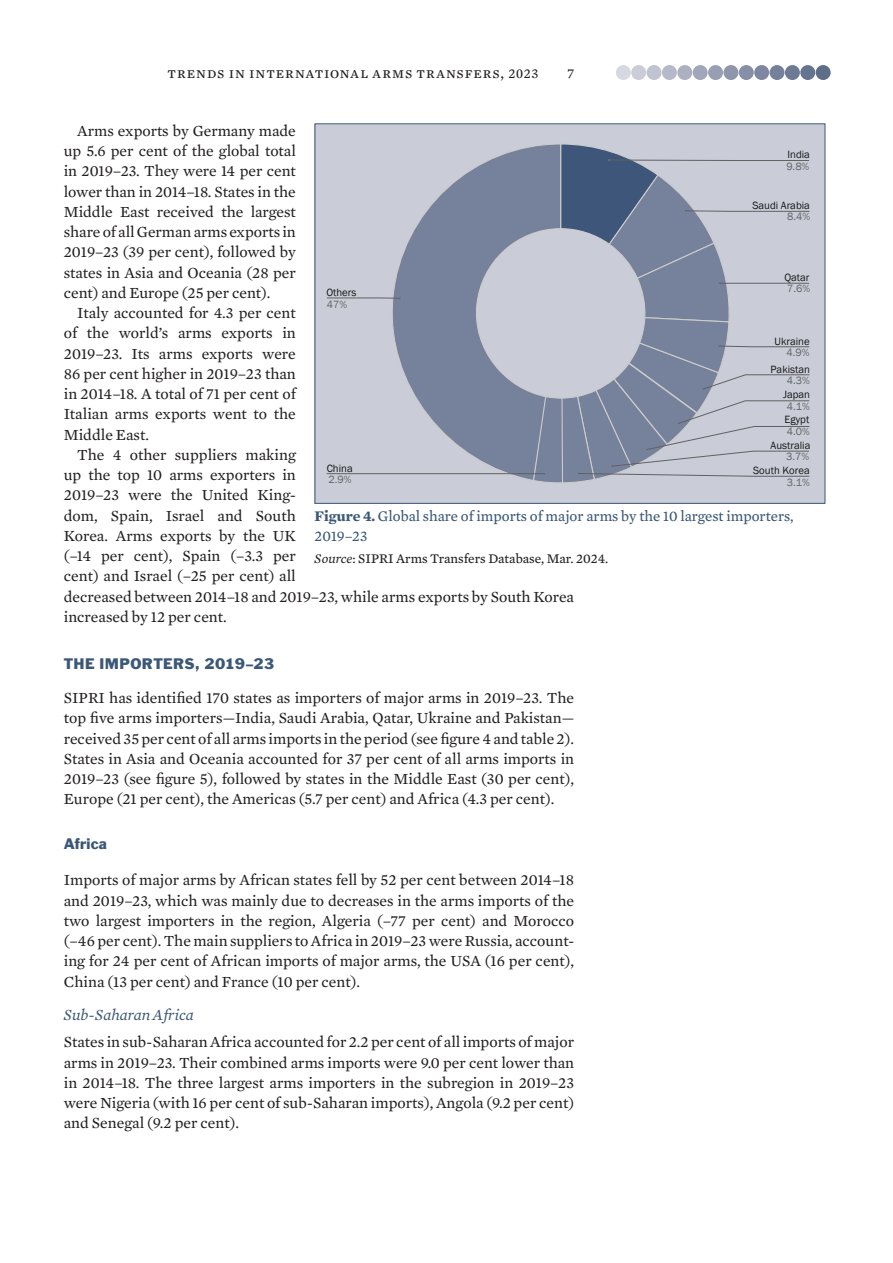
<style>
.page{position:relative;width:893px;height:1263px;background:#fff}
.page>*{position:absolute;margin:0;border:0;box-sizing:border-box;transform-origin:0 0}
.D_Normal_first_paragraph{font:15.75px/20.2px "Mercury Text G2";color:#231f20;text-align:justify}
.D_Normal{font:15.75px/20.2px "Mercury Text G2";letter-spacing:-.005em;color:#231f20;text-align:justify}
.D_Normal_first_paragraph-2{font:15.75px "Mercury Text G2";letter-spacing:.06em;color:#231f20}
.D_C_head__colour_and_italics{font:italic 15.75px "Mercury Text G2";color:#3c5877}
.A4_D_Figure_caption{font:15px/19.5px "Mercury Text G3";color:#3c5877}
.D_Headline_A__fact_sheets_policy_briefs_{font:14.25px "Franklin Gothic Std";letter-spacing:.025em;color:#3c5877}
.D_Headline_B__fact_sheets_policy_briefs_{font:14.25px "Franklin Gothic Std";letter-spacing:.005em;color:#3c5877}
.A4_D_Figure_table_source{font:13.5px "Mercury Text G3";color:#231f20}
.t1{font:13.5px "Mercury Text G2";color:#231f20}
.t2{font:10.8px/11.7px "Franklin Gothic";color:#181717;text-align:right}
.s1{font-size:13.5px}
.s2{color:#616563}
.s3{font-weight:700}
.s4{font-family:"Mercury Text G2";font-style:italic}
</style>
<div class="page">
<div style="left:616px;top:65px;width:15px;height:15px;background:#d6d9e1;border-radius:50%"></div>
<div style="left:631px;top:65px;width:15px;height:15px;background:#cacdd8;border-radius:50%"></div>
<div style="left:647px;top:65px;width:15px;height:15px;background:#c0c3d0;border-radius:50%"></div>
<div style="left:662px;top:65px;width:15px;height:15px;background:#b6b9c8;border-radius:50%"></div>
<div style="left:677px;top:65px;width:15px;height:15px;background:#acb0c0;border-radius:50%"></div>
<div style="left:693px;top:65px;width:15px;height:15px;background:#a1a7b9;border-radius:50%"></div>
<div style="left:708px;top:65px;width:15px;height:15px;background:#989fb3;border-radius:50%"></div>
<div style="left:723px;top:65px;width:15px;height:15px;background:#8f96ac;border-radius:50%"></div>
<div style="left:739px;top:65px;width:15px;height:15px;background:#868fa6;border-radius:50%"></div>
<div style="left:754px;top:65px;width:15px;height:15px;background:#7e879f;border-radius:50%"></div>
<div style="left:770px;top:65px;width:14px;height:15px;background:#75809a;border-radius:50%"></div>
<div style="left:785px;top:65px;width:15px;height:15px;background:#6c7a94;border-radius:50%"></div>
<div style="left:800px;top:65px;width:15px;height:15px;background:#65748f;border-radius:50%"></div>
<div style="left:816px;top:65px;width:15px;height:15px;background:#5e6e8a;border-radius:50%"></div>
<div style="left:315px;top:124px;width:510px;height:379px;background:#cacdd8"></div>
<svg style="left:385px;top:146px;width:147px;height:335px"></svg>
<svg style="left:326px;top:297px;width:76px;height:2px"></svg>
<hr style="left:327px;top:473px;width:219px;height:1px;background:#606362">
<svg style="left:532px;top:143px;width:278px;height:340px"></svg>
<p class="D_Normal_first_paragraph-2" style="left:168px;top:61px;width:373px">trends in international arms transfers, <span class="s1">2023</span></p>
<p class="t1" style="left:567px;top:63px;width:9px">7</p>
<p class="D_Normal" style="left:64px;top:120px;width:234px;text-indent:14px">Arms exports by Germany made up 5.6 per cent of the global total in 2019–23. They were 14 per cent lower than in 2014–18. States in the Middle East received the largest share of all German arms exports in 2019–23 (39 per cent), followed by states in Asia and Oceania (28 per cent) and Europe (25 per cent).</p>
<p class="D_Normal" style="left:64px;top:302px;width:235px;text-indent:14px">Italy accounted for 4.3 per cent of the world’s arms exports in 2019–23. Its arms exports were 86 per cent higher in 2019–23 than in 2014–18. A total of 71 per cent of Italian arms exports went to the Middle East.</p>
<p class="D_Normal" style="left:64px;top:444px;width:512px;text-align:left;text-indent:14px">The 4 other suppliers making<br>up the top 10 arms exporters in<br>2019–23 were the United King-<br>dom, Spain, Israel and South<br>Korea. Arms exports by the UK<br>(–14 per cent), Spain (–3.3 per<br>cent) and Israel (–25 per cent) all<br>decreased between 2014–18 and 2019–23, while arms exports by South Korea increased by 12 per cent.</p>
<p class="D_Headline_A__fact_sheets_policy_briefs_" style="left:64px;top:655px;width:212px">THE IMPORTERS, 2019–23</p>
<p class="D_Normal_first_paragraph" style="left:64px;top:687px;width:512px">SIPRI has identified 170 states as importers of major arms in 2019–23. The top five arms importers—India, Saudi Arabia, Qatar, Ukraine and Pakistan— received 35 per cent of all arms imports in the period (see figure 4 and table 2).<br>States in Asia and Oceania accounted for 37 per cent of all arms imports in 2019–23 (see figure 5), followed by states in the Middle East (30 per cent), Europe (21 per cent), the Americas (5.7 per cent) and Africa (4.3 per cent).</p>
<p class="D_Headline_B__fact_sheets_policy_briefs_" style="left:64px;top:834px;width:44px">Africa</p>
<p class="D_Normal_first_paragraph" style="left:64px;top:869px;width:512px">Imports of major arms by African states fell by 52 per cent between 2014–18 and 2019–23, which was mainly due to decreases in the arms imports of the two largest importers in the region, Algeria (–77 per cent) and Morocco (–46 per cent). The main suppliers to Africa in 2019–23 were Russia, account&shy;ing for 24 per cent of African imports of major arms, the USA (16 per cent), China (13 per cent) and France (10 per cent).</p>
<p class="D_C_head__colour_and_italics" style="left:64px;top:1004px;width:132px">Sub-Saharan Africa</p>
<p class="D_Normal_first_paragraph" style="left:64px;top:1031px;width:512px">States in sub-Saharan Africa accounted for 2.2 per cent of all imports of major arms in 2019–23. Their combined arms imports were 9.0 per cent lower than in 2014–18. The three largest arms importers in the subregion in 2019–23 were Nigeria (with 16 per cent of sub-Saharan imports), Angola (9.2 per cent) and Senegal (9.2 per cent).</p>
<p class="t2" style="left:786px;top:149px;width:25px;text-align:left">India<br><span class="s2">9.8%</span></p>
<p class="t2" style="left:752px;top:200px;width:59px">Saudi Arabia<br><span class="s2">8.4%</span></p>
<p class="t2" style="left:784px;top:271px;width:27px;text-align:left">Qatar<br><span class="s2">7.6%</span></p>
<p class="t2" style="left:326px;top:286px;width:32px;line-height:12.5px;text-align:left">Others<br><span class="s2">47%</span></p>
<p class="t2" style="left:774px;top:335px;width:37px">Ukraine<br><span class="s2">4.9%</span></p>
<p class="t2" style="left:771px;top:364px;width:41px;line-height:11.2px">Pakistan<br><span class="s2">4.3%</span></p>
<p class="t2" style="left:783px;top:388px;width:29px;line-height:12.6px;text-align:justify">Japan <span class="s2">4.1% </span>Egypt <span class="s2">4.0%</span></p>
<p class="t2" style="left:771px;top:440px;width:41px">Australia<br><span class="s2">3.7%</span></p>
<p class="t2" style="left:753px;top:464px;width:58px">South Korea<br><span class="s2">3.1%</span></p>
<p class="A4_D_Figure_caption" style="left:315px;top:506px;width:481px"><span class="s3">Figure 4.</span> Global share of imports of major arms by the 10 largest importers,<br>2019–23</p>
<p class="A4_D_Figure_table_source" style="left:315px;top:549px;width:295px"><span class="s4">Source</span>: SIPRI Arms Transfers Database, Mar. 2024.</p>
<p class="t2" style="left:327px;top:463px;width:28px;line-height:11.2px;text-align:left">China<br><span class="s2">2.9%</span></p>
</div>
